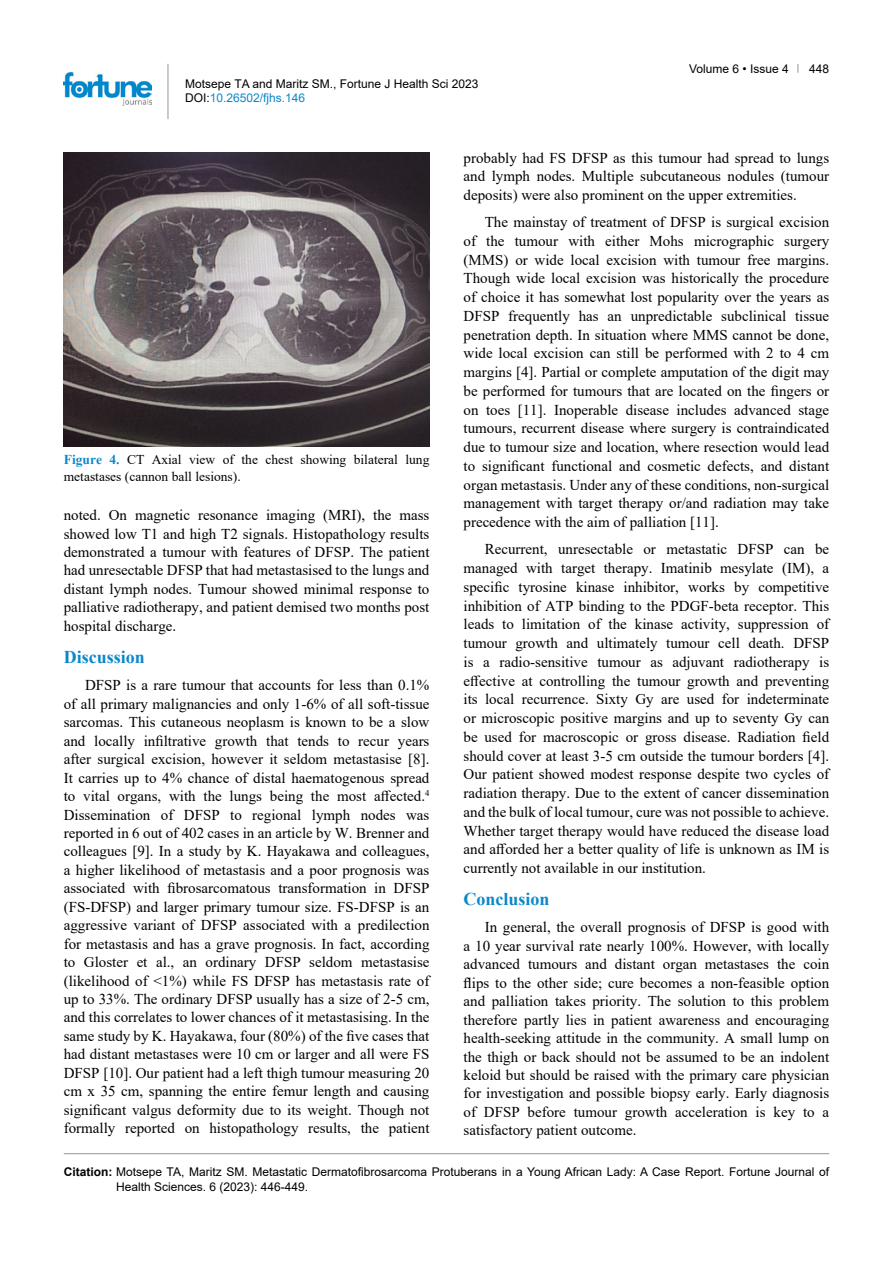
<style>
.page{position:relative;width:893px;height:1263px;background:#fff}
.page>*{position:absolute;margin:0;border:0;box-sizing:border-box;transform-origin:0 0}
.t1{font:700 18px "Times New Roman";color:#0a88ca}
.t2{font:15px/18.5px "Times New Roman";color:#000;text-align:justify}
.t3{font:13.5px/16.5px "Times New Roman";color:#000}
.t4{font:12px/14.4px "Arial";color:#000}
.s1{color:#0a88ca}
.s2{font-weight:700;color:#0a88ca}
.s3{font-weight:700}
</style>
<div class="page">
<hr style="left:168px;top:64px;width:1px;height:55px;background:#939598">
<img style="left:64px;top:72px;width:88px;height:33px">
<hr style="left:64px;top:1153px;width:765px;height:1px;background:#939598">
<img style="left:64px;top:152px;width:365px;height:294px">
<p class="t4" style="left:185px;top:76px;width:295px">Motsepe TA and Maritz SM., Fortune J Health Sci 2023<br>DOI:<span class="s1">10.26502/fjhs.146</span></p>
<p class="t4" style="left:689px;top:61px;width:101px">Volume 6 • Issue 4</p>
<p class="t4" style="left:809px;top:61px;width:22px">448</p>
<p class="t3" style="left:64px;top:451px;width:367px"><span class="s2">Figure 4.</span> CT Axial view of the chest showing bilateral lung metastases (cannon ball lesions).</p>
<p class="t2" style="left:64px;top:505px;width:367px">noted. On magnetic resonance imaging (MRI), the mass showed low T1 and high T2 signals. Histopathology results demonstrated a tumour with features of DFSP. The patient had unresectable DFSP that had metastasised to the lungs and distant lymph nodes. Tumour showed minimal response to palliative radiotherapy, and patient demised two months post hospital discharge.</p>
<p class="t1" style="left:64px;top:644px;width:83px">Discussion</p>
<p class="t2" style="left:64px;top:676px;width:367px;text-indent:21px">DFSP is a rare tumour that accounts for less than 0.1% of all primary malignancies and only 1-6% of all soft-tissue sarcomas. This cutaneous neoplasm is known to be a slow and locally infiltrative growth that tends to recur years after surgical excision, however it seldom metastasise [8].<br>It carries up to 4% chance of distal haematogenous spread to vital organs, with the lungs being the most affected.<sup>4<br></sup>Dissemination of DFSP to regional lymph nodes was reported in 6 out of 402 cases in an article by W. Brenner and colleagues [9]. In a study by K. Hayakawa and colleagues, a higher likelihood of metastasis and a poor prognosis was associated with fibrosarcomatous transformation in DFSP (FS-DFSP) and larger primary tumour size. FS-DFSP is an aggressive variant of DFSP associated with a predilection for metastasis and has a grave prognosis. In fact, according to Gloster et al., an ordinary DFSP seldom metastasise (likelihood of ˂1%) while FS DFSP has metastasis rate of up to 33%. The ordinary DFSP usually has a size of 2-5 cm, and this correlates to lower chances of it metastasising. In the same study by K. Hayakawa, four (80%) of the five cases that had distant metastases were 10 cm or larger and all were FS DFSP [10]. Our patient had a left thigh tumour measuring 20 cm x 35 cm, spanning the entire femur length and causing significant valgus deformity due to its weight. Though not formally reported on histopathology results, the patient</p>
<p class="t2" style="left:463px;top:148px;width:367px">probably had FS DFSP as this tumour had spread to lungs and lymph nodes. Multiple subcutaneous nodules (tumour deposits) were also prominent on the upper extremities.</p>
<p class="t2" style="left:463px;top:212px;width:367px;text-indent:21px">The mainstay of treatment of DFSP is surgical excision of the tumour with either Mohs micrographic surgery (MMS) or wide local excision with tumour free margins.<br>Though wide local excision was historically the procedure of choice it has somewhat lost popularity over the years as DFSP frequently has an unpredictable subclinical tissue penetration depth. In situation where MMS cannot be done, wide local excision can still be performed with 2 to 4 cm margins [4]. Partial or complete amputation of the digit may be performed for tumours that are located on the fingers or on toes [11]. Inoperable disease includes advanced stage tumours, recurrent disease where surgery is contraindicated due to tumour size and location, where resection would lead to significant functional and cosmetic defects, and distant organ metastasis. Under any of these conditions, non-surgical management with target therapy or/and radiation may take precedence with the aim of palliation [11].</p>
<p class="t2" style="left:463px;top:539px;width:367px;text-indent:21px">Recurrent, unresectable or metastatic DFSP can be managed with target therapy. Imatinib mesylate (IM), a specific tyrosine kinase inhibitor, works by competitive inhibition of ATP binding to the PDGF-beta receptor. This leads to limitation of the kinase activity, suppression of tumour growth and ultimately tumour cell death. DFSP is a radio-sensitive tumour as adjuvant radiotherapy is effective at controlling the tumour growth and preventing its local recurrence. Sixty Gy are used for indeterminate or microscopic positive margins and up to seventy Gy can be used for macroscopic or gross disease. Radiation field should cover at least 3-5 cm outside the tumour borders [4].<br>Our patient showed modest response despite two cycles of radiation therapy. Due to the extent of cancer dissemination and the bulk of local tumour, cure was not possible to achieve.<br>Whether target therapy would have reduced the disease load and afforded her a better quality of life is unknown as IM is currently not available in our institution.</p>
<p class="t1" style="left:463px;top:886px;width:88px">Conclusion</p>
<p class="t2" style="left:463px;top:918px;width:367px;text-indent:21px">In general, the overall prognosis of DFSP is good with a 10 year survival rate nearly 100%. However, with locally advanced tumours and distant organ metastases the coin flips to the other side; cure becomes a non-feasible option and palliation takes priority. The solution to this problem therefore partly lies in patient awareness and encouraging health-seeking attitude in the community. A small lump on the thigh or back should not be assumed to be an indolent keloid but should be raised with the primary care physician for investigation and possible biopsy early. Early diagnosis of DFSP before tumour growth acceleration is key to a satisfactory patient outcome.</p>
<p class="t4" style="left:116px;top:1164px;width:715px;line-height:15px;text-indent:-52px"><span class="s3">Citation:</span> Motsepe TA, Maritz SM. Metastatic Dermatofibrosarcoma Protuberans in a Young African Lady: A Case Report. Fortune Journal of<br>Health Sciences. 6 (2023): 446-449.</p>
</div>
